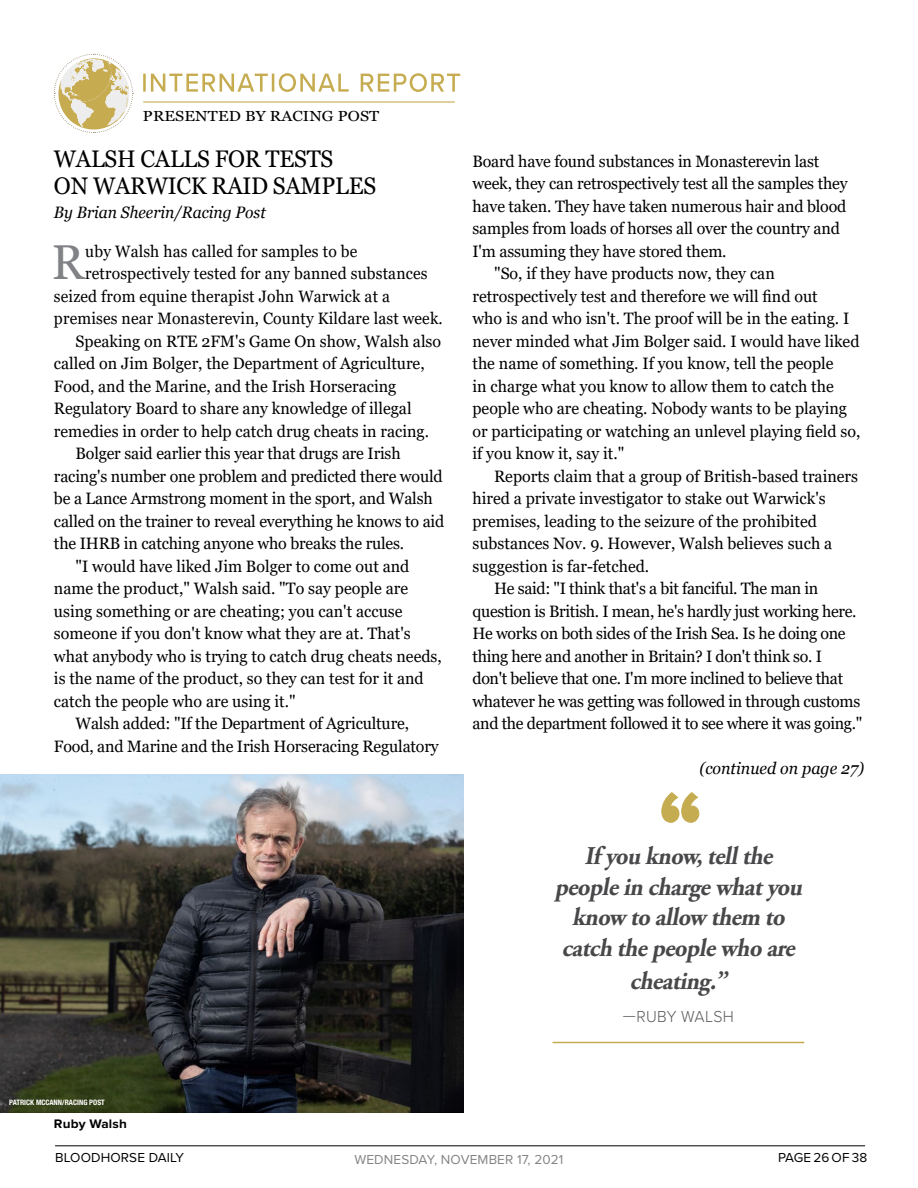
<style>
.page{position:relative;width:918px;height:1188px;background:#fff}
.page>*{position:absolute;margin:0;border:0;box-sizing:border-box;transform-origin:0 0}
.First_Paragraph{font:48.9px "Georgia";color:#808285;scale:.95 1}
.t1{font:italic 700 25.5px/30.6px "Adobe Garamond Pro";letter-spacing:-.04em;color:#48484a;text-align:center;scale:.95 1}
.Headline{font:24px/27px "Georgia";letter-spacing:-.01em;color:#000;scale:.95 1}
.Body_Copy{font:16.5px/22.5px "Georgia";color:#000}
.Body_Copy-2{font:16.5px/22.5px "Georgia";letter-spacing:-.02em;color:#000}
.First_Paragraph-2{font:16.5px "Georgia";letter-spacing:.01em;color:#000;scale:.95 1}
.Byline{font:italic 16.5px "Georgia";color:#000;scale:.95 1}
.Body_Copy-3{font:italic 16.5px "Georgia";color:#000}
.Pull_Quote_Attributi{font:300 16.5px "Proxima Nova A";letter-spacing:.025em;color:#5b5b5b;scale:.95 1}
.t2{font:14.55px "Georgia";letter-spacing:.01em;color:#000;scale:1.11 1}
.t3{font:13.5px "Proxima Nova";letter-spacing:.01em;color:#000}
.t4{font:13.5px "Proxima Nova";letter-spacing:.01em;color:#848484}
.t5{font:700 12.9px "Proxima Nova";letter-spacing:.01em;color:#000;scale:1.05 1}
.Photo_Credit{font:700 condensed 7.5px "Helvetica Neue LT Std";color:#fff}
</style>
<div class="page">
<hr style="left:55px;top:1146px;width:810px;height:1px;background:#000">
<svg style="left:54px;top:54px;width:406px;height:79px"></svg>
<img style="left:0;top:774px;width:464px;height:339px">
<hr style="left:553px;top:1042px;width:251px;height:1px;background:#c6ac51">
<svg style="left:661px;top:792px;width:39px;height:31px"></svg>
<p class="t2" style="left:143px;top:107px;width:214px">PRESENTED BY RACING POST</p>
<p class="Headline" style="left:54px;top:145px;width:341px">WALSH CALLS FOR TESTS<br>ON WARWICK RAID SAMPLES</p>
<p class="Byline" style="left:54px;top:202px;width:224px">By Brian Sheerin/Racing Post</p>
<p class="First_Paragraph" style="left:52px;top:233px;width:36px">R</p>
<p class="First_Paragraph-2" style="left:85px;top:241px;width:288px">uby Walsh has called for samples to be</p>
<p class="First_Paragraph-2" style="left:85px;top:263px;width:362px">retrospectively tested for any banned substances</p>
<p class="First_Paragraph-2" style="left:54px;top:286px;width:355px">seized from equine therapist John Warwick at a</p>
<p class="First_Paragraph-2" style="left:54px;top:308px;width:411px">premises near Monasterevin, County Kildare last week.</p>
<p class="Body_Copy" style="left:54px;top:330px;width:389px;text-indent:22px">Speaking on RTE 2FM's Game On show, Walsh also called on Jim Bolger, the Department of Agriculture, Food, and the Marine, and the Irish Horseracing Regulatory Board to share any knowledge of illegal remedies in order to help catch drug cheats in racing.</p>
<p class="Body_Copy" style="left:54px;top:442px;width:392px;text-indent:22px">Bolger said earlier this year that drugs are Irish racing's number one problem and predicted there would be a Lance Armstrong moment in the sport, and Walsh called on the trainer to reveal everything he knows to aid the IHRB in catching anyone who breaks the rules.</p>
<p class="Body_Copy" style="left:54px;top:555px;width:389px;text-indent:22px">"I would have liked Jim Bolger to come out and name the product," Walsh said. "To say people are using something or are cheating; you can't accuse someone if you don't know what they are at. That's what anybody who is trying to catch drug cheats needs, is the name of the product, so they can test for it and catch the people who are using it."</p>
<p class="Body_Copy" style="left:54px;top:712px;width:386px;text-align:center">Walsh added: "If the Department of Agriculture,<br>Food, and Marine and the Irish Horseracing Regulatory</p>
<p class="Body_Copy" style="left:472px;top:150px;width:377px">Board have found substances in Monasterevin last week, they can retrospectively test all the samples they have taken. They have taken numerous hair and blood samples from loads of horses all over the country and I'm assuming they have stored them.</p>
<p class="Body_Copy" style="left:472px;top:262px;width:389px;text-indent:22px">"So, if they have products now, they can retrospectively test and therefore we will find out<br>who is and who isn't. The proof will be in the eating. I never minded what Jim Bolger said. I would have liked the name of something. If you know, tell the people<br>in charge what you know to allow them to catch the people who are cheating. Nobody wants to be playing or participating or watching an unlevel playing field so, if you know it, say it."</p>
<p class="Body_Copy" style="left:472px;top:465px;width:387px;text-indent:22px">Reports claim that a group of British-based trainers hired a private investigator to stake out Warwick's premises, leading to the seizure of the prohibited substances Nov. 9. However, Walsh believes such a suggestion is far-fetched.</p>
<p class="Body_Copy-2" style="left:472px;top:577px;width:391px;text-indent:22px">He said: "I think that's a bit fanciful. The man in question is British. I mean, he's hardly just working here.<br>He works on both sides of the Irish Sea. Is he doing one thing here and another in Britain? I don't think so. I<br>don't believe that one. I'm more inclined to believe that whatever he was getting was followed in through customs and the department followed it to see where it was going."</p>
<p class="Body_Copy-3" style="left:699px;top:758px;width:166px">(continued on page 27)</p>
<p class="t1" style="left:555px;top:841px;width:267px">If you know,tellthe peoplein chargewhatyou know to allow them to catch thepeoplewho are</p>
<p class="t1" style="left:630px;top:966px;width:110px">cheating.”</p>
<p class="Pull_Quote_Attributi" style="left:623px;top:1004px;width:118px">—RUBY WALSH</p>
<p class="Photo_Credit" style="left:9px;top:1098px;width:97px">PATRICK MCCANN/RACING POST</p>
<p class="t5" style="left:54px;top:1114px;width:71px">Ruby Walsh</p>
<p class="t3" style="left:55px;top:1147px;width:131px">BLOODHORSE DAILY</p>
<p class="t4" style="left:354px;top:1150px;width:211px">WEDNESDAY, NOVEMBER 17, 2021</p>
<p class="t3" style="left:778px;top:1147px;width:91px">PAGE 26 OF 38</p>
</div>
